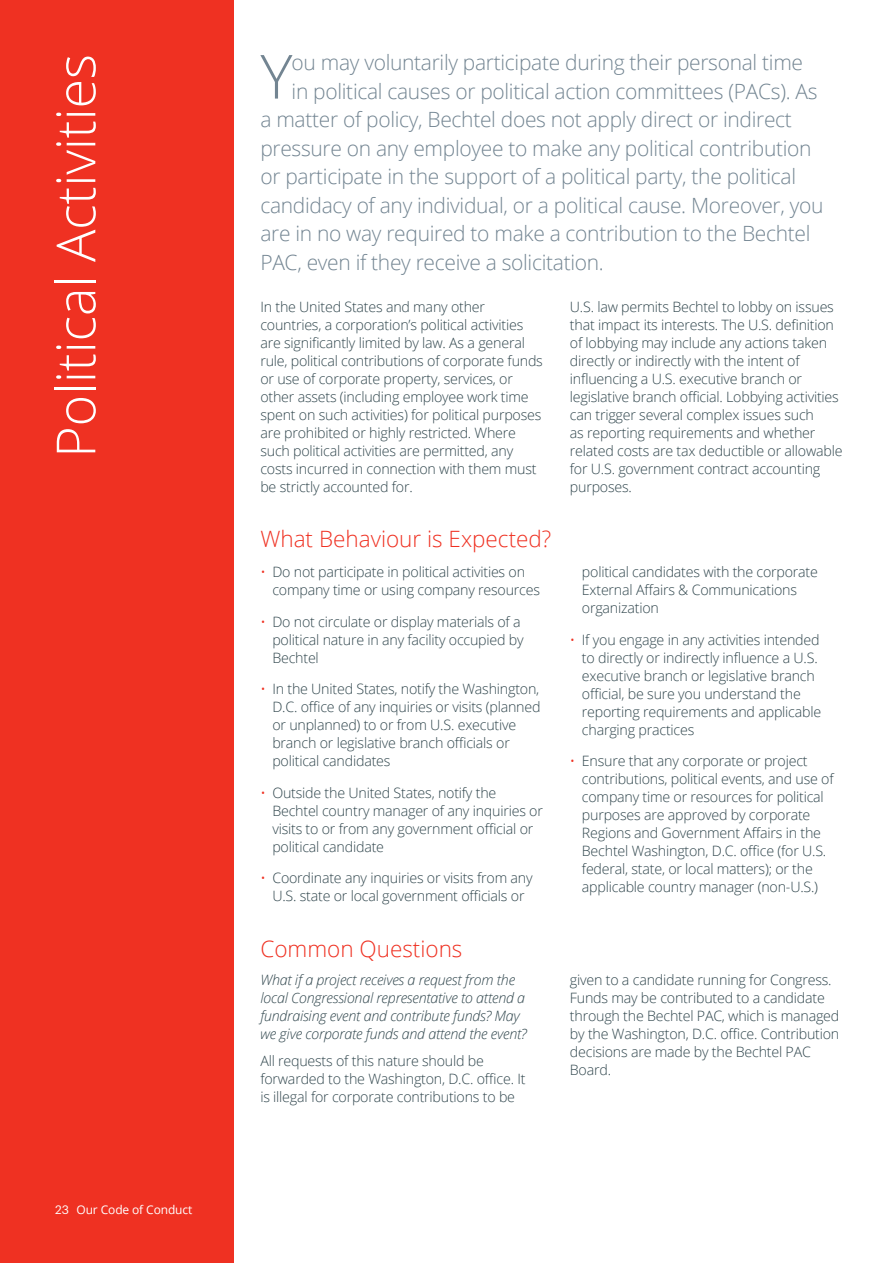
<style>
.page{position:relative;width:893px;height:1263px;background:#fff}
.page>*{position:absolute;margin:0;border:0;box-sizing:border-box;transform-origin:0 0}
.INTRO{font:300 60.9px "Open Sans";color:#738592}
.SUB_Section_Head{font:300 54px "Open Sans";letter-spacing:-.005em;color:#fff}
.HEADING_2_with_space_after{font:300 22.5px "Open Sans";color:#ef3122}
.HEADING_2{font:300 22.5px "Open Sans";color:#ef3122}
.INTRO-2{font:300 21px "Open Sans";letter-spacing:-.015em;color:#738592}
.BODY_2_col{font:300 14.25px/18px "Open Sans";letter-spacing:-.015em;color:#2f454c}
.ANSWERS{font:300 14.25px/18px "Open Sans";letter-spacing:-.015em;color:#2f454c}
.QUESTIONS_2_col{font:italic 300 14.25px/18px "Open Sans";letter-spacing:-.015em;color:#2f454c}
.t1{font:12px "Open Sans";letter-spacing:-.01em;color:#fff}
.s1{color:#ef3122}
.s2{font-family:"Graphik"}
</style>
<div class="page">
<div style="left:0;top:0;width:233px;height:1263px;background:#ef3122"></div>
<hr style="left:892px;top:858px;width:1px;height:405px;background:#5c5c5f">
<p class="SUB_Section_Head" style="left:39px;top:458px;width:405px;rotate:-90deg">Political Activities</p>
<p class="INTRO" style="left:260px;top:35px;width:34px">Y</p>
<p class="INTRO-2" style="left:292px;top:48px;width:513px">ou may voluntarily participate during their personal time</p>
<p class="INTRO-2" style="left:292px;top:77px;width:527px">in political causes or political action committees (PACs). As</p>
<p class="INTRO-2" style="left:260px;top:105px;width:533px">a matter of policy, Bechtel does not apply direct or indirect</p>
<p class="INTRO-2" style="left:260px;top:134px;width:553px">pressure on any employee to make any political contribution</p>
<p class="INTRO-2" style="left:260px;top:162px;width:537px">or participate in the support of a political party, the political</p>
<p class="INTRO-2" style="left:260px;top:191px;width:565px">candidacy of any individual, or a political cause. Moreover, you</p>
<p class="INTRO-2" style="left:260px;top:219px;width:552px">are in no way required to make a contribution to the Bechtel</p>
<p class="INTRO-2" style="left:260px;top:248px;width:345px">PAC, even if they receive a solicitation.</p>
<p class="BODY_2_col" style="left:260px;top:297px;width:284px">In the United States and many other countries, a corporation’s political activities are significantly limited by law. As a general rule, political contributions of corporate funds or use of corporate property, services, or other assets (including employee work time spent on such activities) for political purposes are prohibited or highly restricted. Where such political activities are permitted, any costs incurred in connection with them must be strictly accounted for.</p>
<p class="BODY_2_col" style="left:570px;top:297px;width:274px">U.S. law permits Bechtel to lobby on issues that impact its interests. The U.S. definition of lobbying may include any actions taken directly or indirectly with the intent of influencing a U.S. executive branch or legislative branch official. Lobbying activities can trigger several complex issues such<br>as reporting requirements and whether related costs are tax deductible or allowable for U.S. government contract accounting purposes.</p>
<p class="HEADING_2_with_space_after" style="left:260px;top:523px;width:293px">What Behaviour is Expected?</p>
<p class="BODY_2_col" style="left:272px;top:563px;width:269px;text-indent:-12px"><span class="s1">•</span> Do not participate in political activities on company time or using company resources</p>
<p class="BODY_2_col" style="left:272px;top:612px;width:253px;text-indent:-12px"><span class="s1">•</span> Do not circulate or display materials of a political nature in any facility occupied by<br>Bechtel</p>
<p class="BODY_2_col" style="left:272px;top:680px;width:270px;text-indent:-12px"><span class="s1">•</span> In the United States, notify the Washington, D.C. office of any inquiries or visits (planned or unplanned) to or from U.S. executive branch or legislative branch officials or political candidates</p>
<p class="BODY_2_col" style="left:272px;top:783px;width:272px;text-indent:-12px"><span class="s1">•</span> Outside the United States, notify the Bechtel country manager of any inquiries or visits to or from any government official or political candidate</p>
<p class="BODY_2_col" style="left:260px;top:869px;width:274px;text-align:center"><span class="s1">•</span> Coordinate any inquiries or visits from any<br>U.S. state or local government officials or</p>
<p class="BODY_2_col" style="left:582px;top:563px;width:238px">political candidates with the corporate<br>External Affairs &amp; Communications organization</p>
<p class="BODY_2_col" style="left:582px;top:630px;width:241px;text-indent:-12px"><span class="s1">•</span> If you engage in any activities intended to directly or indirectly influence a U.S. executive branch or legislative branch official, be sure you understand the reporting requirements and applicable charging practices</p>
<p class="BODY_2_col" style="left:582px;top:752px;width:253px;text-indent:-12px"><span class="s1">•</span> Ensure that any corporate or project contributions, political events, and use of company time or resources for political purposes are approved by corporate Regions and Government Affairs in the Bechtel Washington, D.C. office (for U.S. federal, state, or local matters); or the applicable country manager (non-U.S.)</p>
<p class="t1" style="left:55px;top:1201px;width:139px"><span class="s2">23</span> Our Code of Conduct</p>
<p class="HEADING_2" style="left:260px;top:933px;width:204px">Common Questions</p>
<p class="QUESTIONS_2_col" style="left:260px;top:970px;width:268px">What if a project receives a request from the local Congressional representative to attend a fundraising event and contribute funds? May we give corporate funds and attend the event?</p>
<p class="ANSWERS" style="left:260px;top:1052px;width:267px">All requests of this nature should be forwarded to the Washington, D.C. office. It is illegal for corporate contributions to be</p>
<p class="ANSWERS" style="left:570px;top:971px;width:271px">given to a candidate running for Congress.<br>Funds may be contributed to a candidate through the Bechtel PAC, which is managed by the Washington, D.C. office. Contribution decisions are made by the Bechtel PAC Board.</p>
</div>
